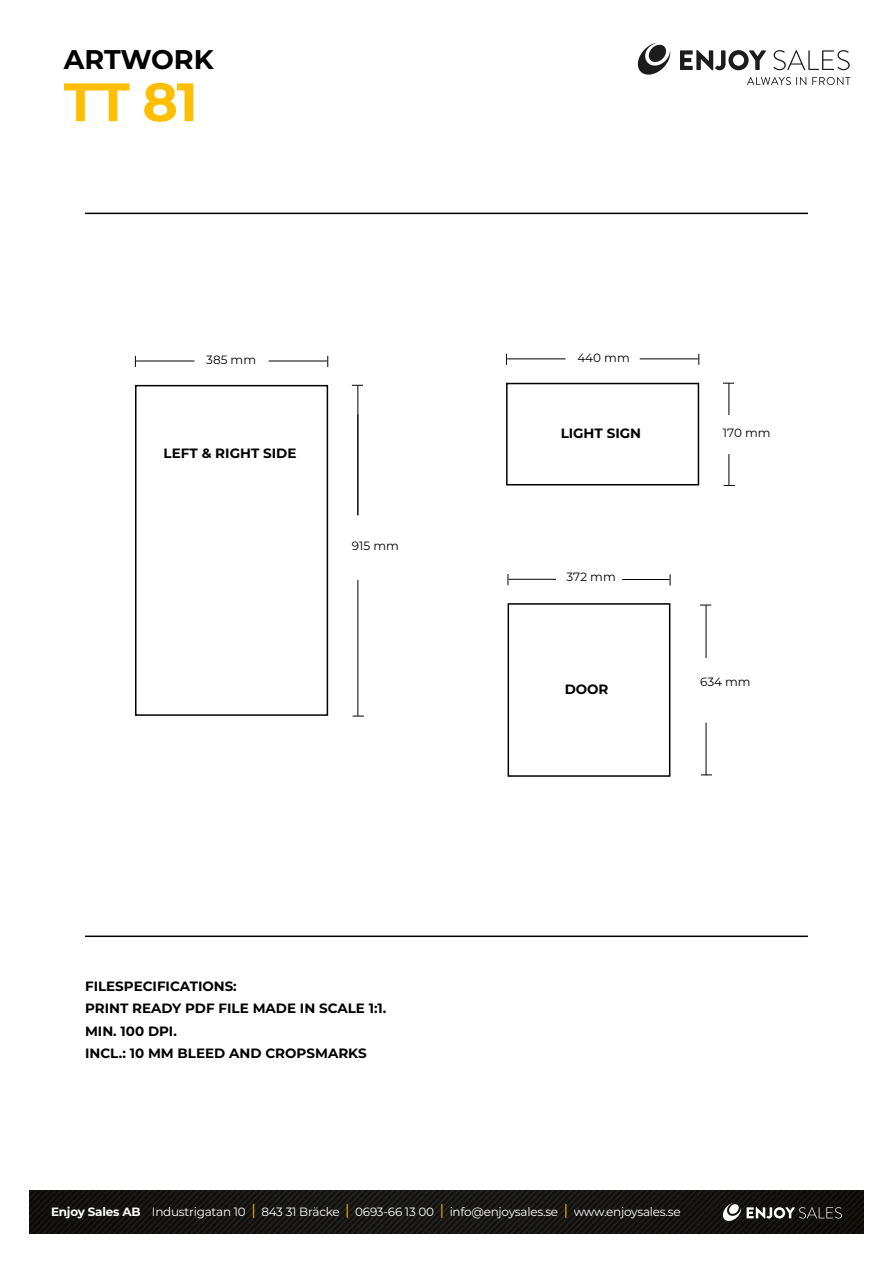
<style>
.page{position:relative;width:893px;height:1263px;background:#fff}
.page>*{position:absolute;margin:0;border:0;box-sizing:border-box;transform-origin:0 0}
.t1{font:700 54px "Montserrat";color:#ffbf00}
.t2{font:700 27px "Montserrat";letter-spacing:-.005em;color:#000}
.t3{font:700 13.5px/22.2px "Montserrat";color:#000}
.t4{font:12px "Montserrat";letter-spacing:-.02em;color:#fff}
.t5{font:12px "Montserrat";color:#000}
.s1{font-weight:700}
.s2{font-size:15px;color:#ffbf00}
</style>
<div class="page">
<img style="left:30px;top:1191px;width:833px;height:42px">
<svg style="left:722px;top:1203px;width:120px;height:19px;background:#484845"></svg>
<svg style="left:747px;top:77px;width:59px;height:8px"></svg>
<svg style="left:812px;top:77px;width:38px;height:8px"></svg>
<svg style="left:680px;top:50px;width:86px;height:20px"></svg>
<svg style="left:773px;top:50px;width:77px;height:20px"></svg>
<svg style="left:637px;top:43px;width:34px;height:32px"></svg>
<hr style="left:85px;top:213px;width:723px;height:1px;background:#000">
<hr style="left:85px;top:935px;width:723px;height:2px;background:#000">
<div style="left:135px;top:385px;width:193px;height:331px;border:2px solid #000"></div>
<hr style="left:136px;top:361px;width:58px;height:1px;background:#050000">
<hr style="left:269px;top:361px;width:58px;height:1px;background:#050000">
<hr style="left:357px;top:385px;width:1px;height:130px;background:#050000">
<hr style="left:357px;top:580px;width:1px;height:136px;background:#050000">
<div style="left:506px;top:383px;width:193px;height:102px;border:2px solid #000"></div>
<hr style="left:507px;top:358px;width:58px;height:1px;background:#050000">
<hr style="left:640px;top:358px;width:58px;height:1px;background:#050000">
<hr style="left:728px;top:383px;width:1px;height:32px;background:#050000">
<hr style="left:728px;top:454px;width:1px;height:32px;background:#050000">
<div style="left:508px;top:603px;width:162px;height:174px;border:2px solid #000"></div>
<hr style="left:509px;top:579px;width:47px;height:1px;background:#050000">
<hr style="left:622px;top:579px;width:47px;height:1px;background:#050000">
<hr style="left:706px;top:605px;width:1px;height:53px;background:#050000">
<hr style="left:706px;top:722px;width:1px;height:53px;background:#050000">
<h2 class="t2" style="left:64px;top:40px;width:151px">ARTWORK</h2>
<h1 class="t1" style="left:64px;top:63px;width:135px">TT 81</h1>
<p class="t5" style="left:206px;top:351px;width:51px">385 mm</p>
<p class="t3" style="left:164px;top:442px;width:134px">LEFT &amp; RIGHT SIDE</p>
<p class="t5" style="left:352px;top:537px;width:49px">915 mm</p>
<p class="t5" style="left:577px;top:349px;width:54px">440 mm</p>
<p class="t3" style="left:561px;top:422px;width:82px">LIGHT SIGN</p>
<p class="t5" style="left:567px;top:569px;width:51px">372 mm</p>
<p class="t3" style="left:565px;top:677px;width:45px">DOOR</p>
<p class="t5" style="left:723px;top:424px;width:49px">170 mm</p>
<p class="t5" style="left:700px;top:674px;width:52px">634 mm</p>
<p class="t3" style="left:85px;top:974px;width:303px">FILESPECIFICATIONS:<br>PRINT READY PDF FILE MADE IN SCALE 1:1.<br>MIN. 100 DPI.<br>INCL.: 10 MM BLEED AND CROPSMARKS</p>
<p class="t4" style="left:51px;top:1203px;width:631px"><span class="s1">Enjoy Sales AB</span> Industrigatan 10 <span class="s2">|</span> 843 31 Bräcke <span class="s2">|</span> 0693-66 13 00 <span class="s2">|</span> info@enjoysales.se <span class="s2">|</span> www.enjoysales.se</p>
</div>
